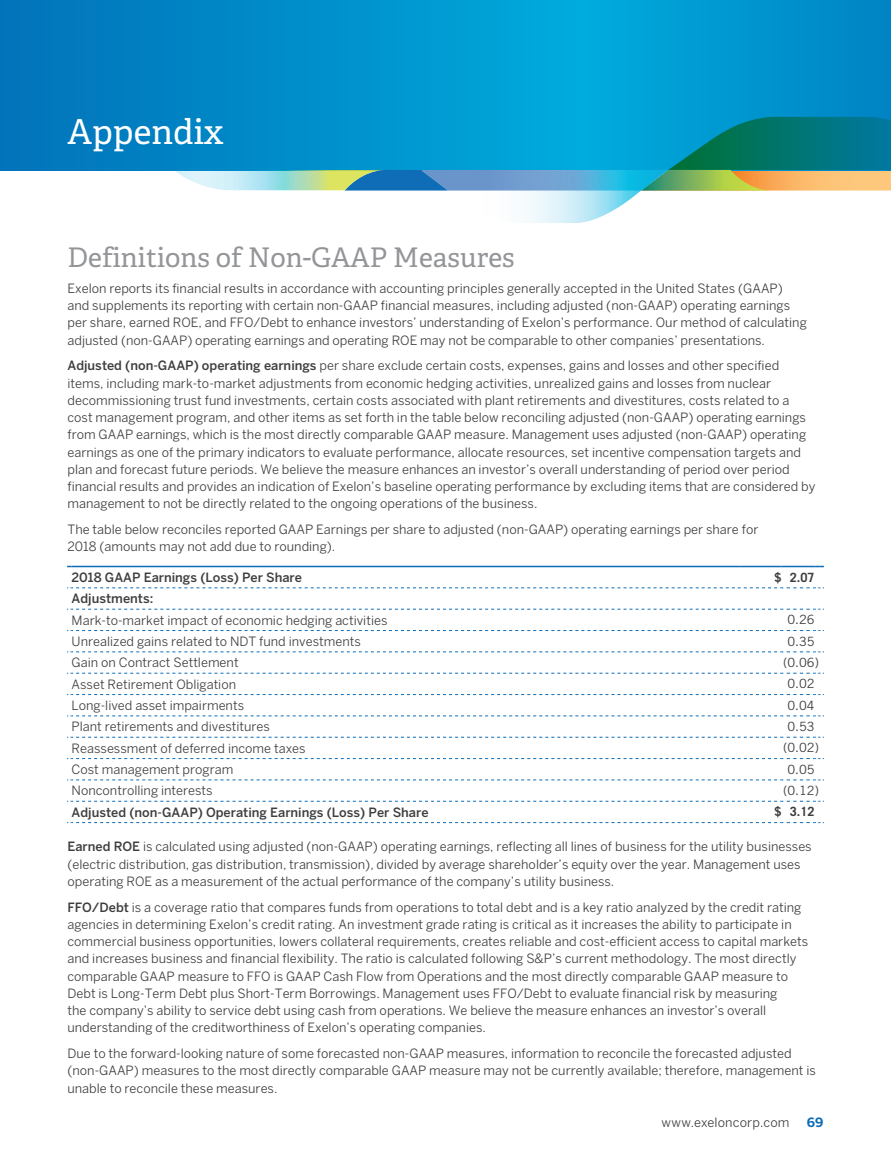
<style>
.page{position:relative;width:891px;height:1161px;background:#fff}
.page>*{position:absolute;margin:0;border:0;box-sizing:border-box;transform-origin:0 0}
.t1{font:34.5px "Adelle";color:#fff}
.t2{font:27px "Adelle";color:#939598}
.t3{font:12.75px/17.2px "Benton Sans";color:#3e3e3f}
.t4{font:500 12.75px "Benton Sans";color:#3e3e3f}
.t5{font:12.75px "Trade Gothic LT Std";color:#3e3e3f}
.t6{font:700 12.75px "Trade Gothic LT Std";color:#3e3e3f}
.t7{font:700 12.75px "Benton Sans";color:#0d6cb6}
.s1{font-weight:500}
</style>
<div class="page">
<svg style="left:67px;top:630px;width:757px;height:1px"></svg>
<svg style="left:67px;top:652px;width:757px;height:1px"></svg>
<svg style="left:67px;top:673px;width:757px;height:1px"></svg>
<svg style="left:67px;top:694px;width:757px;height:1px"></svg>
<svg style="left:67px;top:716px;width:757px;height:1px"></svg>
<svg style="left:67px;top:737px;width:757px;height:1px"></svg>
<svg style="left:67px;top:758px;width:757px;height:1px"></svg>
<svg style="left:67px;top:780px;width:757px;height:1px"></svg>
<svg style="left:67px;top:801px;width:757px;height:1px"></svg>
<svg style="left:67px;top:822px;width:757px;height:1px"></svg>
<hr style="left:72px;top:566px;width:667px;height:1px;background:#0d6cb6">
<hr style="left:739px;top:566px;width:43px;height:1px;background:#0d6cb6">
<hr style="left:782px;top:566px;width:33px;height:1px;background:#0d6cb6">
<svg style="left:67px;top:587px;width:757px;height:1px"></svg>
<svg style="left:67px;top:609px;width:757px;height:1px"></svg>
<svg style="left:0;top:0;width:891px;height:170px;background:#0090cc"></svg>
<svg style="left:668px;top:117px;width:223px;height:53px;background:#007c84"></svg>
<svg style="left:526px;top:191px;width:115px;height:32px"></svg>
<svg style="left:386px;top:170px;width:505px;height:21px;background:#86a99f"></svg>
<svg style="left:174px;top:170px;width:212px;height:21px;background:#aad6c9"></svg>
<h1 class="t1" style="left:68px;top:111px;width:158px">Appendix</h1>
<h2 class="t2" style="left:68px;top:241px;width:449px">Definitions of Non-GAAP Measures</h2>
<p class="t3" style="left:68px;top:279px;width:741px">Exelon reports its financial results in accordance with accounting principles generally accepted in the United States (GAAP) and supplements its reporting with certain non-GAAP financial measures, including adjusted (non-GAAP) operating earnings per share, earned ROE, and FFO/Debt to enhance investors’ understanding of Exelon’s performance. Our method of calculating adjusted (non-GAAP) operating earnings and operating ROE may not be comparable to other companies’ presentations.</p>
<p class="t3" style="left:68px;top:357px;width:750px"><span class="s1">Adjusted (non-GAAP) operating earnings</span> per share exclude certain costs, expenses, gains and losses and other specified items, including mark-to-market adjustments from economic hedging activities, unrealized gains and losses from nuclear decommissioning trust fund investments, certain costs associated with plant retirements and divestitures, costs related to a cost management program, and other items as set forth in the table below reconciling adjusted (non-GAAP) operating earnings from GAAP earnings, which is the most directly comparable GAAP measure. Management uses adjusted (non-GAAP) operating earnings as one of the primary indicators to evaluate performance, allocate resources, set incentive compensation targets and plan and forecast future periods. We believe the measure enhances an investor’s overall understanding of period over period financial results and provides an indication of Exelon’s baseline operating performance by excluding items that are considered by management to not be directly related to the ongoing operations of the business.</p>
<p class="t3" style="left:68px;top:521px;width:692px">The table below reconciles reported GAAP Earnings per share to adjusted (non-GAAP) operating earnings per share for<br>2018 (amounts may not add due to rounding).</p>
<p class="t4" style="left:72px;top:570px;width:232px">2018 GAAP Earnings (Loss) Per Share</p>
<p class="t6" style="left:775px;top:570px;width:42px">$ 2.07</p>
<p class="t4" style="left:72px;top:591px;width:83px">Adjustments:</p>
<p class="t3" style="left:72px;top:611px;width:317px">Mark-to-market impact of economic hedging activities</p>
<p class="t5" style="left:787px;top:612px;width:29px">0.26</p>
<p class="t3" style="left:72px;top:633px;width:291px">Unrealized gains related to NDT fund investments</p>
<p class="t5" style="left:787px;top:633px;width:29px">0.35</p>
<p class="t3" style="left:72px;top:654px;width:169px">Gain on Contract Settlement</p>
<p class="t5" style="left:783px;top:655px;width:37px">(0.06)</p>
<p class="t3" style="left:72px;top:675px;width:166px">Asset Retirement Obligation</p>
<p class="t5" style="left:787px;top:676px;width:29px">0.02</p>
<p class="t3" style="left:72px;top:697px;width:174px">Long-lived asset impairments</p>
<p class="t5" style="left:787px;top:697px;width:29px">0.04</p>
<p class="t3" style="left:72px;top:718px;width:200px">Plant retirements and divestitures</p>
<p class="t5" style="left:787px;top:719px;width:29px">0.53</p>
<p class="t3" style="left:72px;top:739px;width:236px">Reassessment of deferred income taxes</p>
<p class="t5" style="left:783px;top:740px;width:37px">(0.02)</p>
<p class="t3" style="left:72px;top:761px;width:163px">Cost management program</p>
<p class="t5" style="left:787px;top:762px;width:29px">0.05</p>
<p class="t3" style="left:72px;top:782px;width:143px">Noncontrolling interests</p>
<p class="t5" style="left:783px;top:783px;width:37px">(0.12)</p>
<p class="t4" style="left:72px;top:804px;width:358px">Adjusted (non-GAAP) Operating Earnings (Loss) Per Share</p>
<p class="t6" style="left:775px;top:804px;width:42px">$ 3.12</p>
<p class="t3" style="left:67px;top:838px;width:746px"><span class="s1">Earned ROE</span> is calculated using adjusted (non-GAAP) operating earnings, reflecting all lines of business for the utility businesses (electric distribution, gas distribution, transmission), divided by average shareholder’s equity over the year. Management uses operating ROE as a measurement of the actual performance of the company’s utility business.</p>
<p class="t3" style="left:67px;top:898px;width:742px"><span class="s1">FFO/Debt</span> is a coverage ratio that compares funds from operations to total debt and is a key ratio analyzed by the credit rating agencies in determining Exelon’s credit rating. An investment grade rating is critical as it increases the ability to participate in commercial business opportunities, lowers collateral requirements, creates reliable and cost-efficient access to capital markets and increases business and financial flexibility. The ratio is calculated following S&amp;P’s current methodology. The most directly comparable GAAP measure to FFO is GAAP Cash Flow from Operations and the most directly comparable GAAP measure to Debt is Long-Term Debt plus Short-Term Borrowings. Management uses FFO/Debt to evaluate financial risk by measuring<br>the company’s ability to service debt using cash from operations. We believe the measure enhances an investor’s overall understanding of the creditworthiness of Exelon’s operating companies.</p>
<p class="t3" style="left:67px;top:1045px;width:750px">Due to the forward-looking nature of some forecasted non-GAAP measures, information to reconcile the forecasted adjusted (non-GAAP) measures to the most directly comparable GAAP measure may not be currently available; therefore, management is unable to reconcile these measures.</p>
<p class="t3" style="left:662px;top:1114px;width:129px">www.exeloncorp.com</p>
<p class="t7" style="left:807px;top:1115px;width:18px">69</p>
</div>
